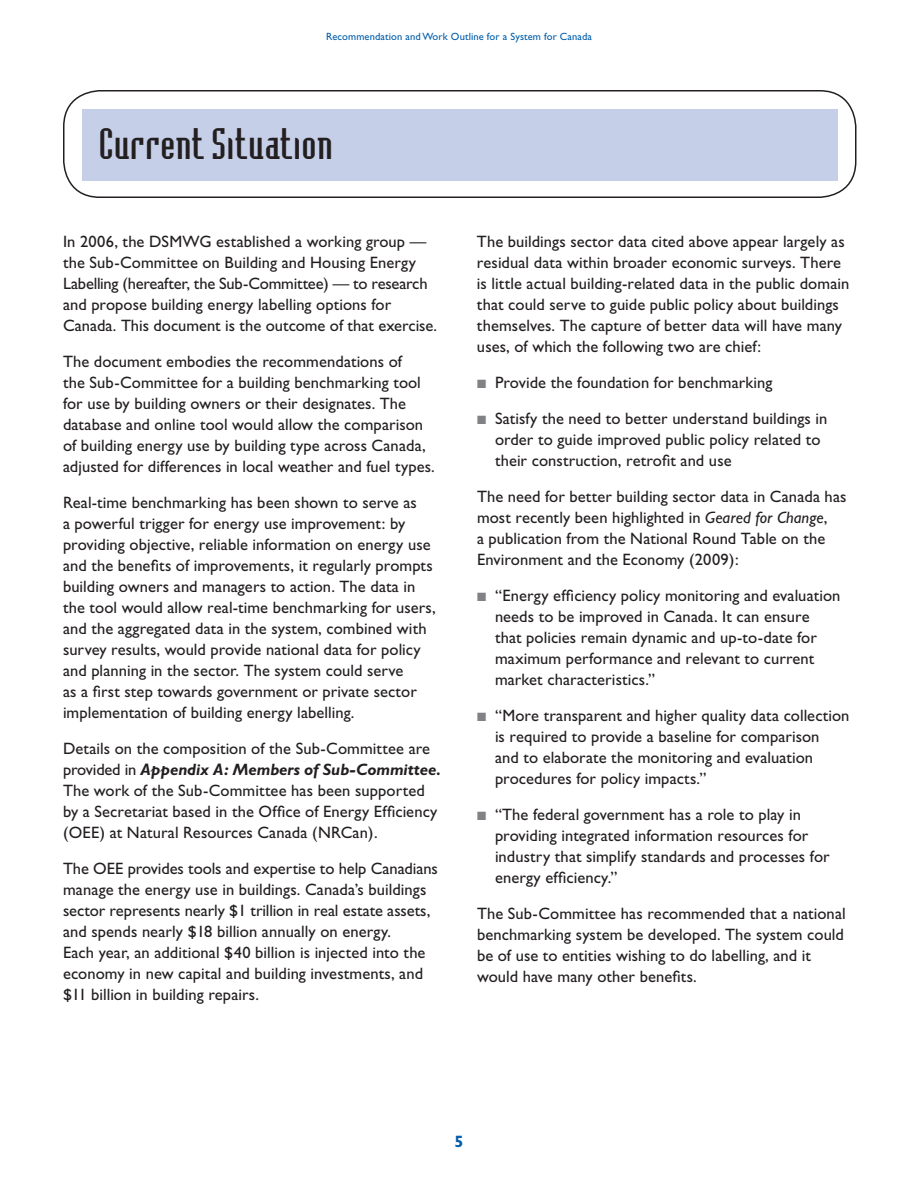
<style>
.page{position:relative;width:918px;height:1188px;background:#fff}
.page>*{position:absolute;margin:0;border:0;box-sizing:border-box;transform-origin:0 0}
.t1{font:40.5px "Badloc";letter-spacing:.03em;color:#231f20}
.t2{font:16.5px/21px "Gill Sans";letter-spacing:.005em;color:#231f20}
.t3{font:700 16.5px "Gill Sans";color:#015dab}
.t4{font:10.5px "Gill Sans";letter-spacing:.01em;color:#015dab}
.s1{font-weight:700;font-style:italic}
.s2{color:#808285}
.s3{font-style:italic}
</style>
<div class="page">
<div style="left:63px;top:90px;width:793px;height:108px;border:2px solid #231f20;border-radius:36px"></div>
<div style="left:82px;top:109px;width:756px;height:72px;background:#c6cfe8"></div>
<p class="t4" style="left:326px;top:32px;width:267px">Recommendation and Work Outline for a System for Canada</p>
<h1 class="t1" style="left:99px;top:128px;width:235px">Current Situation</h1>
<p class="t2" style="left:63px;top:232px;width:376px">In 2006, the DSMWG established a working group — the Sub-Committee on Building and Housing Energy Labelling (hereafter, the Sub-Committee) — to research and propose building energy labelling options for Canada. This document is the outcome of that exercise.</p>
<p class="t2" style="left:63px;top:352px;width:373px">The document embodies the recommendations of<br>the Sub-Committee for a building benchmarking tool for use by building owners or their designates. The database and online tool would allow the comparison of building energy use by building type across Canada, adjusted for differences in local weather and fuel types.</p>
<p class="t2" style="left:63px;top:493px;width:374px">Real-time benchmarking has been shown to serve as<br>a powerful trigger for energy use improvement: by providing objective, reliable information on energy use and the benefits of improvements, it regularly prompts building owners and managers to action. The data in the tool would allow real-time benchmarking for users, and the aggregated data in the system, combined with survey results, would provide national data for policy and planning in the sector. The system could serve<br>as a first step towards government or private sector implementation of building energy labelling.</p>
<p class="t2" style="left:63px;top:739px;width:379px">Details on the composition of the Sub-Committee are provided in <span class="s1">Appendix A: Members of Sub-Committee.<br></span>The work of the Sub-Committee has been supported by a Secretariat based in the Office of Energy Efficiency (OEE) at Natural Resources Canada (NRCan).</p>
<p class="t2" style="left:63px;top:859px;width:377px">The OEE provides tools and expertise to help Canadians manage the energy use in buildings. Canada’s buildings sector represents nearly $1 trillion in real estate assets, and spends nearly $18 billion annually on energy.<br>Each year, an additional $40 billion is injected into the economy in new capital and building investments, and $11 billion in building repairs.</p>
<p class="t2" style="left:477px;top:232px;width:374px">The buildings sector data cited above appear largely as residual data within broader economic surveys. There is little actual building-related data in the public domain that could serve to guide public policy about buildings themselves. The capture of better data will have many uses, of which the following two are chief:</p>
<p class="t2" style="left:477px;top:373px;width:297px"><span class="s2">■</span> Provide the foundation for benchmarking</p>
<p class="t2" style="left:495px;top:409px;width:334px;text-indent:-18px"><span class="s2">■</span> Satisfy the need to better understand buildings in order to guide improved public policy related to their construction, retrofit and use</p>
<p class="t2" style="left:477px;top:487px;width:371px">The need for better building sector data in Canada has most recently been highlighted in <span class="s3">Geared for Change</span>,<br>a publication from the National Round Table on the Environment and the Economy (2009):</p>
<p class="t2" style="left:495px;top:586px;width:347px;text-indent:-18px"><span class="s2">■</span> “Energy efficiency policy monitoring and evaluation needs to be improved in Canada. It can ensure that policies remain dynamic and up-to-date for maximum performance and relevant to current market characteristics.”</p>
<p class="t2" style="left:495px;top:706px;width:356px;text-indent:-18px"><span class="s2">■</span> “More transparent and higher quality data collection is required to provide a baseline for comparison<br>and to elaborate the monitoring and evaluation procedures for policy impacts.”</p>
<p class="t2" style="left:495px;top:805px;width:336px;text-indent:-18px"><span class="s2">■</span> “The federal government has a role to play in providing integrated information resources for industry that simplify standards and processes for energy efficiency.”</p>
<p class="t2" style="left:477px;top:904px;width:370px">The Sub-Committee has recommended that a national benchmarking system be developed. The system could be of use to entities wishing to do labelling, and it would have many other benefits.</p>
<p class="t3" style="left:454px;top:1135px;width:11px">5</p>
</div>
